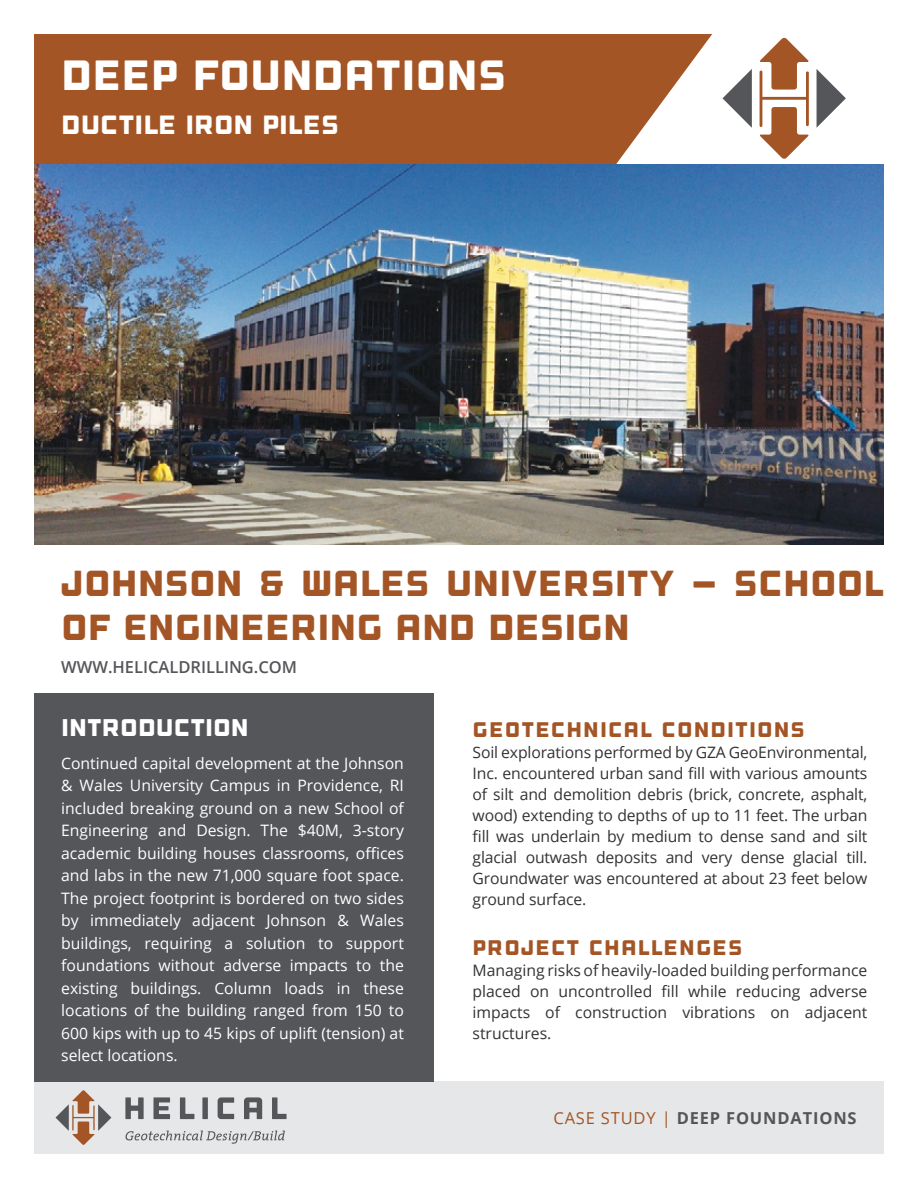
<style>
.page{position:relative;width:918px;height:1188px;background:#fff}
.page>*{position:absolute;margin:0;border:0;box-sizing:border-box;transform-origin:0 0}
.t1{font:42px "Outage";color:#fff}
.t2{font:36px/44.1px "Outage";color:#a45525}
.t3{font:26.25px "Outage";color:#fff}
.t4{font:24px "Outage";color:#fff}
.t5{font:21px "Outage";letter-spacing:.05em;color:#a45525}
.t6{font:700 16.5px "Open Sans";letter-spacing:.05em;color:#55565a}
.t7{font:600 16.5px "Open Sans";color:#55565a}
.t8{font:15.75px/22.5px "Open Sans";color:#fff;text-align:justify}
.t9{font:15.75px/21px "Open Sans";letter-spacing:-.005em;color:#333334;text-align:justify}
.s1{font-weight:400;color:#a45525}
</style>
<div class="page">
<svg style="left:760px;top:38px;width:49px;height:121px"></svg>
<svg style="left:817px;top:69px;width:29px;height:58px"></svg>
<svg style="left:723px;top:69px;width:29px;height:59px"></svg>
<svg style="left:34px;top:34px;width:678px;height:131px;background:#a96035"></svg>
<img style="left:34px;top:165px;width:850px;height:379px">
<div style="left:34px;top:1081px;width:850px;height:73px;background:#e6e7e8"></div>
<div style="left:34px;top:693px;width:399px;height:388px;background:#55565a"></div>
<svg style="left:126px;top:1131px;width:159px;height:13px"></svg>
<svg style="left:125px;top:1097px;width:19px;height:22px"></svg>
<svg style="left:153px;top:1097px;width:17px;height:22px"></svg>
<svg style="left:180px;top:1097px;width:14px;height:22px"></svg>
<div style="left:202px;top:1097px;width:6px;height:22px;background:#55565a"></div>
<svg style="left:218px;top:1097px;width:16px;height:22px"></svg>
<svg style="left:244px;top:1097px;width:18px;height:22px"></svg>
<svg style="left:272px;top:1097px;width:15px;height:22px"></svg>
<svg style="left:56px;top:1090px;width:55px;height:55px"></svg>
<h1 class="t1" style="left:61px;top:51px;width:447px">DEEP FOUNDATIONS</h1>
<h3 class="t3" style="left:61px;top:110px;width:279px">DUCTILE IRON PILES</h3>
<h2 class="t2" style="left:61px;top:562px;width:824px">JOHNSON &amp; WALES UNIVERSITY – SCHOOL<br>OF ENGINEERING AND DESIGN</h2>
<p class="t7" style="left:61px;top:655px;width:237px">WWW.HELICALDRILLING.COM</p>
<h3 class="t4" style="left:61px;top:713px;width:189px">INTRODUCTION</h3>
<p class="t8" style="left:61px;top:751px;width:344px">Continued capital development at the Johnson &amp; Wales University Campus in Providence, RI included breaking ground on a new School of Engineering and Design. The $40M, 3-story academic building houses classrooms, offices and labs in the new 71,000 square foot space.<br>The project footprint is bordered on two sides by immediately adjacent Johnson &amp; Wales buildings, requiring a solution to support foundations without adverse impacts to the existing buildings. Column loads in these locations of the building ranged from 150 to 600 kips with up to 45 kips of uplift (tension) at select locations.</p>
<h3 class="t5" style="left:473px;top:718px;width:334px">GEOTECHNICAL CONDITIONS</h3>
<p class="t9" style="left:473px;top:742px;width:396px">Soil explorations performed by GZA GeoEnvironmental, Inc. encountered urban sand fill with various amounts of silt and demolition debris (brick, concrete, asphalt, wood) extending to depths of up to 11 feet. The urban fill was underlain by medium to dense sand and silt glacial outwash deposits and very dense glacial till.<br>Groundwater was encountered at about 23 feet below ground surface.</p>
<h3 class="t5" style="left:473px;top:935px;width:271px">PROJECT CHALLENGES</h3>
<p class="t9" style="left:473px;top:959px;width:396px">Managing risks of heavily-loaded building performance placed on uncontrolled fill while reducing adverse impacts of construction vibrations on adjacent structures.</p>
<p class="t6" style="left:553px;top:1106px;width:305px"><span class="s1">CASE STUDY |</span> DEEP FOUNDATIONS</p>
</div>
